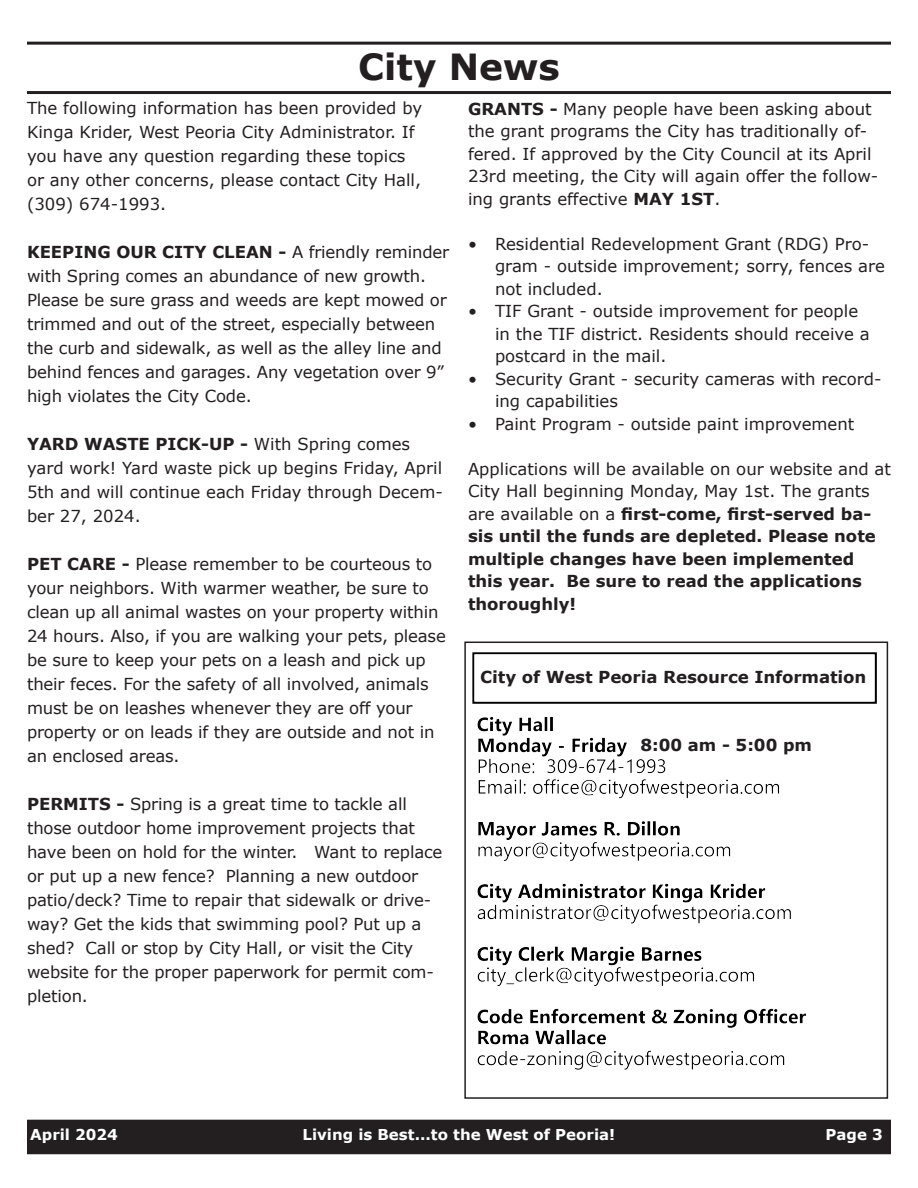
<style>
.page{position:relative;width:918px;height:1188px;background:#fff}
.page>*{position:absolute;margin:0;border:0;box-sizing:border-box;transform-origin:0 0}
.t1{font:700 36px "Verdana";color:#231f20}
.t2{font:16.5px/24px "Verdana";letter-spacing:-.01em;color:#231f20}
.t3{font:700 16.5px/22.5px "Verdana";color:#231f20}
.t4{font:700 15px "Verdana";color:#fff}
.s1{font-weight:700}
.s2{font-weight:400}
</style>
<div class="page">
<div style="left:28px;top:1120px;width:862px;height:34px;background:#231f20"></div>
<hr style="left:27px;top:42px;width:864px;height:3px;background:#231f20">
<hr style="left:27px;top:91px;width:864px;height:3px;background:#231f20">
<img style="left:472px;top:649px;width:417px;height:443px">
<div style="left:476px;top:663px;width:384px;height:33px;background:#fff"></div>
<div style="left:612px;top:1028px;width:179px;height:21px;background:#fff"></div>
<div style="left:681px;top:733px;width:189px;height:30px;background:#fff"></div>
<div style="left:464px;top:642px;width:424px;height:457px;border:2px solid #231f20"></div>
<p class="t1" style="left:358px;top:44px;width:203px">City News</p>
<p class="t2" style="left:27px;top:96px;width:397px">The following information has been provided by Kinga Krider, West Peoria City Administrator. If you have any question regarding these topics or any other concerns, please contact City Hall, (309) 674-1993.</p>
<p class="t2" style="left:27px;top:240px;width:424px"><span class="s1">KEEPING OUR CITY CLEAN -</span> A friendly reminder with Spring comes an abundance of new growth.<br>Please be sure grass and weeds are kept mowed or trimmed and out of the street, especially between the curb and sidewalk, as well as the alley line and behind fences and garages. Any vegetation over 9” high violates the City Code.</p>
<p class="t2" style="left:27px;top:432px;width:417px"><span class="s1">YARD WASTE PICK-UP -</span> With Spring comes yard work! Yard waste pick up begins Friday, April 5th and will continue each Friday through Decem&shy;ber 27, 2024.</p>
<p class="t2" style="left:27px;top:552px;width:420px"><span class="s1">PET CARE -</span> Please remember to be courteous to your neighbors. With warmer weather, be sure to clean up all animal wastes on your property within 24 hours. Also, if you are walking your pets, please be sure to keep your pets on a leash and pick up their feces. For the safety of all involved, animals must be on leashes whenever they are off your property or on leads if they are outside and not in an enclosed areas.</p>
<p class="t2" style="left:27px;top:792px;width:417px"><span class="s1">PERMITS -</span> Spring is a great time to tackle all those outdoor home improvement projects that have been on hold for the winter. Want to replace or put up a new fence? Planning a new outdoor patio/deck? Time to repair that sidewalk or drive&shy;way? Get the kids that swimming pool? Put up a shed? Call or stop by City Hall, or visit the City website for the proper paperwork for permit com&shy;pletion.</p>
<p class="t2" style="left:468px;top:98px;width:412px;line-height:22.5px"><span class="s1">GRANTS -</span> Many people have been asking about the grant programs the City has traditionally of&shy;fered. If approved by the City Council at its April 23rd meeting, the City will again offer the follow&shy;ing grants effective <span class="s1">MAY 1ST</span>.</p>
<p class="t2" style="left:495px;top:233px;width:391px;line-height:22.5px;text-indent:-27px">• Residential Redevelopment Grant (RDG) Pro&shy;gram - outside improvement; sorry, fences are not included.</p>
<p class="t2" style="left:495px;top:300px;width:376px;line-height:22.5px;text-indent:-27px">• TIF Grant - outside improvement for people in the TIF district. Residents should receive a postcard in the mail.</p>
<p class="t2" style="left:495px;top:368px;width:388px;line-height:22.5px;text-indent:-27px">• Security Grant - security cameras with record&shy;ing capabilities</p>
<p class="t2" style="left:468px;top:412px;width:388px">• Paint Program - outside paint improvement</p>
<p class="t3" style="left:468px;top:458px;width:425px"><span class="s2">Applications will be available on our website and at City Hall beginning Monday, May 1st. The grants are available on a</span> first-come, first-served ba&shy;sis until the funds are depleted. Please note multiple changes have been implemented this year. Be sure to read the applications</p>
<p class="t3" style="left:468px;top:593px;width:110px">thoroughly!</p>
<p class="t3" style="left:480px;top:665px;width:388px">City of West Peoria Resource Information</p>
<p class="t3" style="left:640px;top:733px;width:173px">8:00 am - 5:00 pm</p>
<p class="t4" style="left:30px;top:1124px;width:89px">April 2024</p>
<p class="t4" style="left:303px;top:1124px;width:314px">Living is Best...to the West of Peoria!</p>
<p class="t4" style="left:826px;top:1124px;width:59px">Page 3</p>
</div>
